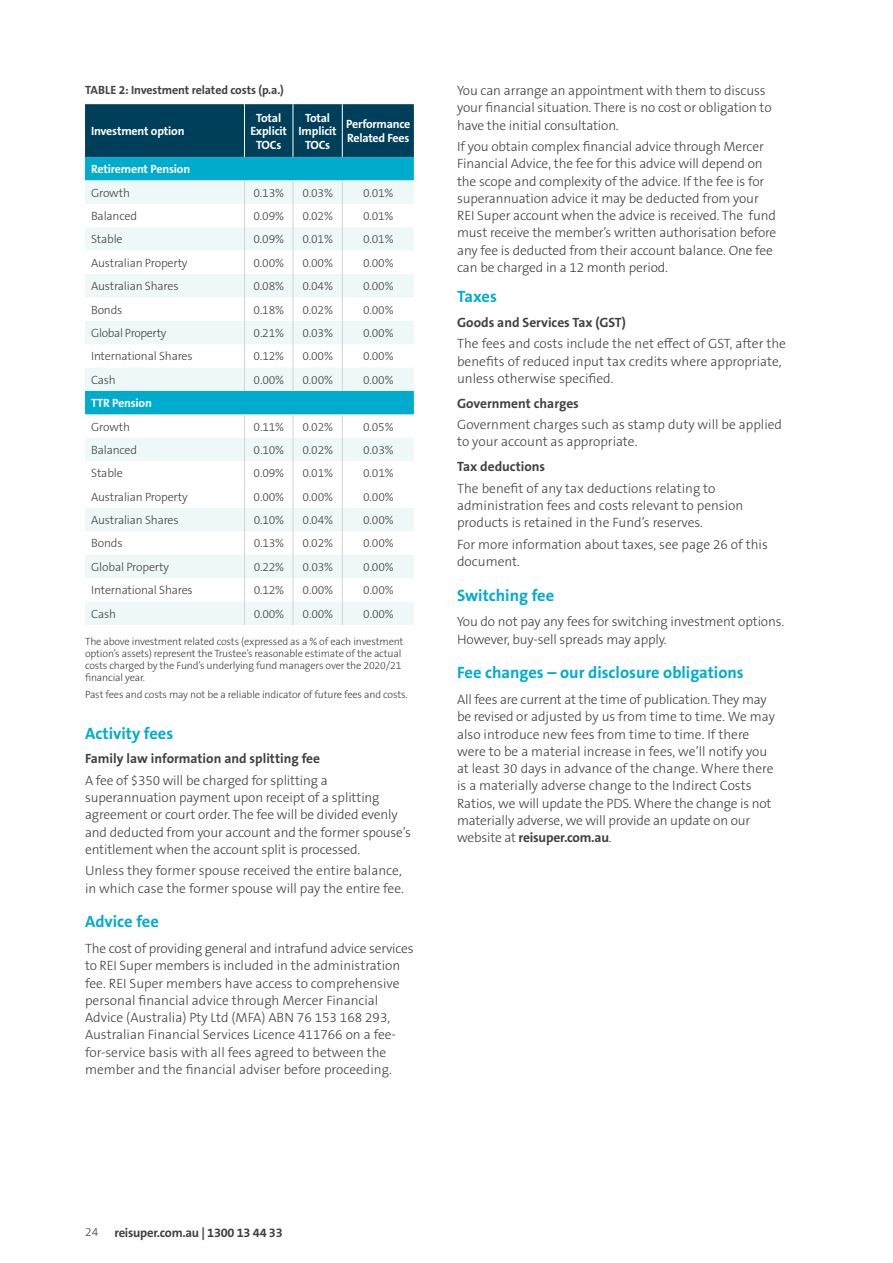
<style>
.page{position:relative;width:893px;height:1263px;background:#fff}
.page>*{position:absolute;margin:0;border:0;box-sizing:border-box;transform-origin:0 0}
.t1{font:700 16.5px "The Sans B W7";color:#00accd}
.t2{font:300 13.5px/17.2px "The Sans B W3";letter-spacing:-.01em;color:#414042}
.t3{font:700 13.5px "The Sans B W7";color:#414042}
.t4{font:700 12.75px "The Sans B W7";letter-spacing:-.02em;color:#414042}
.t5{font:300 12px "The Sans B W3";letter-spacing:-.015em;color:#414042}
.t6{font:700 12px/13.5px "The Sans B W7";letter-spacing:-.015em;color:#fff;text-align:center}
.t7{font:700 12px "The Sans B W7";letter-spacing:-.01em;color:#414042}
.t8{font:300 10.5px/12px "The Sans B W3";letter-spacing:-.015em;color:#414042}
.s1{font-family:"The Sans B W3";font-weight:300}
</style>
<div class="page">
<div style="left:85px;top:104px;width:329px;height:53px;background:#003f5a"></div>
<div style="left:85px;top:157px;width:329px;height:23px;background:#00accd"></div>
<svg style="left:85px;top:391px;width:329px;height:234px"></svg>
<svg style="left:85px;top:180px;width:329px;height:211px"></svg>
<svg style="left:244px;top:414px;width:1px;height:211px"></svg>
<svg style="left:293px;top:414px;width:1px;height:211px"></svg>
<svg style="left:342px;top:414px;width:1px;height:211px"></svg>
<hr style="left:244px;top:104px;width:1px;height:53px;background:#fff">
<hr style="left:293px;top:104px;width:1px;height:53px;background:#fff">
<hr style="left:342px;top:104px;width:1px;height:53px;background:#fff">
<p class="t7" style="left:85px;top:82px;width:200px">TABLE 2: Investment related costs (p.a.)</p>
<p class="t6" style="left:91px;top:124px;width:95px">Investment option</p>
<p class="t6" style="left:250px;top:111px;width:38px">Total<br>Explicit<br>TOCs</p>
<p class="t6" style="left:299px;top:111px;width:40px">Total<br>Implicit<br>TOCs</p>
<p class="t6" style="left:346px;top:118px;width:66px;text-align:left">Performance<br>Related Fees</p>
<p class="t6" style="left:91px;top:162px;width:101px">Retirement Pension</p>
<p class="t5" style="left:91px;top:185px;width:40px">Growth</p>
<p class="t5" style="left:253px;top:185px;width:32px">0.13%</p>
<p class="t5" style="left:302px;top:185px;width:32px">0.03%</p>
<p class="t5" style="left:363px;top:185px;width:32px">0.01%</p>
<p class="t5" style="left:91px;top:208px;width:47px">Balanced</p>
<p class="t5" style="left:254px;top:208px;width:32px">0.09%</p>
<p class="t5" style="left:302px;top:208px;width:32px">0.02%</p>
<p class="t5" style="left:363px;top:208px;width:32px">0.01%</p>
<p class="t5" style="left:91px;top:232px;width:33px">Stable</p>
<p class="t5" style="left:254px;top:232px;width:32px">0.09%</p>
<p class="t5" style="left:302px;top:232px;width:32px">0.01%</p>
<p class="t5" style="left:363px;top:232px;width:32px">0.01%</p>
<p class="t5" style="left:91px;top:255px;width:98px">Australian Property</p>
<p class="t5" style="left:254px;top:255px;width:32px">0.00%</p>
<p class="t5" style="left:302px;top:255px;width:32px">0.00%</p>
<p class="t5" style="left:363px;top:255px;width:32px">0.00%</p>
<p class="t5" style="left:91px;top:278px;width:89px">Australian Shares</p>
<p class="t5" style="left:254px;top:278px;width:32px">0.08%</p>
<p class="t5" style="left:302px;top:278px;width:32px">0.04%</p>
<p class="t5" style="left:363px;top:278px;width:32px">0.00%</p>
<p class="t5" style="left:91px;top:302px;width:33px">Bonds</p>
<p class="t5" style="left:254px;top:302px;width:32px">0.18%</p>
<p class="t5" style="left:302px;top:302px;width:32px">0.02%</p>
<p class="t5" style="left:363px;top:302px;width:32px">0.00%</p>
<p class="t5" style="left:91px;top:325px;width:77px">Global Property</p>
<p class="t5" style="left:254px;top:325px;width:32px">0.21%</p>
<p class="t5" style="left:302px;top:325px;width:32px">0.03%</p>
<p class="t5" style="left:363px;top:325px;width:32px">0.00%</p>
<p class="t5" style="left:91px;top:349px;width:103px">International Shares</p>
<p class="t5" style="left:254px;top:349px;width:32px">0.12%</p>
<p class="t5" style="left:302px;top:349px;width:32px">0.00%</p>
<p class="t5" style="left:363px;top:349px;width:32px">0.00%</p>
<p class="t5" style="left:91px;top:372px;width:26px">Cash</p>
<p class="t5" style="left:254px;top:372px;width:32px">0.00%</p>
<p class="t5" style="left:302px;top:372px;width:32px">0.00%</p>
<p class="t5" style="left:363px;top:372px;width:32px">0.00%</p>
<p class="t6" style="left:91px;top:396px;width:62px">TTR Pension</p>
<p class="t5" style="left:91px;top:419px;width:40px">Growth</p>
<p class="t5" style="left:254px;top:419px;width:32px">0.11%</p>
<p class="t5" style="left:303px;top:419px;width:32px">0.02%</p>
<p class="t5" style="left:363px;top:419px;width:32px">0.05%</p>
<p class="t5" style="left:91px;top:442px;width:47px">Balanced</p>
<p class="t5" style="left:254px;top:442px;width:32px">0.10%</p>
<p class="t5" style="left:303px;top:442px;width:32px">0.02%</p>
<p class="t5" style="left:363px;top:442px;width:32px">0.03%</p>
<p class="t5" style="left:91px;top:465px;width:33px">Stable</p>
<p class="t5" style="left:254px;top:465px;width:32px">0.09%</p>
<p class="t5" style="left:303px;top:465px;width:32px">0.01%</p>
<p class="t5" style="left:363px;top:465px;width:32px">0.01%</p>
<p class="t5" style="left:91px;top:489px;width:98px">Australian Property</p>
<p class="t5" style="left:254px;top:489px;width:32px">0.00%</p>
<p class="t5" style="left:303px;top:489px;width:32px">0.00%</p>
<p class="t5" style="left:363px;top:489px;width:32px">0.00%</p>
<p class="t5" style="left:91px;top:512px;width:89px">Australian Shares</p>
<p class="t5" style="left:254px;top:512px;width:32px">0.10%</p>
<p class="t5" style="left:303px;top:512px;width:32px">0.04%</p>
<p class="t5" style="left:363px;top:512px;width:32px">0.00%</p>
<p class="t5" style="left:91px;top:536px;width:33px">Bonds</p>
<p class="t5" style="left:254px;top:536px;width:32px">0.13%</p>
<p class="t5" style="left:303px;top:536px;width:32px">0.02%</p>
<p class="t5" style="left:363px;top:536px;width:32px">0.00%</p>
<p class="t5" style="left:91px;top:559px;width:79px">Global Property</p>
<p class="t5" style="left:254px;top:559px;width:32px">0.22%</p>
<p class="t5" style="left:303px;top:559px;width:32px">0.03%</p>
<p class="t5" style="left:363px;top:559px;width:32px">0.00%</p>
<p class="t5" style="left:91px;top:582px;width:103px">International Shares</p>
<p class="t5" style="left:254px;top:582px;width:32px">0.12%</p>
<p class="t5" style="left:303px;top:582px;width:32px">0.00%</p>
<p class="t5" style="left:363px;top:582px;width:32px">0.00%</p>
<p class="t5" style="left:91px;top:606px;width:26px">Cash</p>
<p class="t5" style="left:254px;top:606px;width:32px">0.00%</p>
<p class="t5" style="left:303px;top:606px;width:32px">0.00%</p>
<p class="t5" style="left:363px;top:606px;width:32px">0.00%</p>
<p class="t8" style="left:85px;top:636px;width:320px">The above investment related costs (expressed as a % of each investment option’s assets) represent the Trustee’s reasonable estimate of the actual costs charged by the Fund’s underlying fund managers over the 2020/21 financial year.</p>
<p class="t8" style="left:85px;top:688px;width:324px">Past fees and costs may not be a reliable indicator of future fees and costs.</p>
<p class="t1" style="left:85px;top:722px;width:90px">Activity fees</p>
<p class="t3" style="left:85px;top:750px;width:237px">Family law information and splitting fee</p>
<p class="t2" style="left:85px;top:772px;width:327px">A fee of $350 will be charged for splitting a superannuation payment upon receipt of a splitting agreement or court order. The fee will be divided evenly and deducted from your account and the former spouse’s entitlement when the account split is processed.</p>
<p class="t2" style="left:85px;top:862px;width:320px">Unless they former spouse received the entire balance, in which case the former spouse will pay the entire fee.</p>
<p class="t1" style="left:85px;top:911px;width:75px">Advice fee</p>
<p class="t2" style="left:85px;top:940px;width:330px">The cost of providing general and intrafund advice services to REI Super members is included in the administration fee. REI Super members have access to comprehensive personal financial advice through Mercer Financial Advice (Australia) Pty Ltd (MFA) ABN 76 153 168 293, Australian Financial Services Licence 411766 on a fee&shy;for-service basis with all fees agreed to between the member and the financial adviser before proceeding.</p>
<p class="t2" style="left:457px;top:82px;width:316px">You can arrange an appointment with them to discuss your financial situation. There is no cost or obligation to have the initial consultation.</p>
<p class="t2" style="left:457px;top:138px;width:321px">If you obtain complex financial advice through Mercer Financial Advice, the fee for this advice will depend on the scope and complexity of the advice. If the fee is for superannuation advice it may be deducted from your REI Super account when the advice is received. The fund must receive the member’s written authorisation before any fee is deducted from their account balance. One fee can be charged in a 12 month period.</p>
<p class="t1" style="left:457px;top:286px;width:41px">Taxes</p>
<p class="t3" style="left:457px;top:314px;width:170px">Goods and Services Tax (GST)</p>
<p class="t2" style="left:457px;top:335px;width:330px">The fees and costs include the net effect of GST, after the benefits of reduced input tax credits where appropriate, unless otherwise specified.</p>
<p class="t3" style="left:457px;top:394px;width:123px">Government charges</p>
<p class="t2" style="left:457px;top:416px;width:326px">Government charges such as stamp duty will be applied to your account as appropriate.</p>
<p class="t3" style="left:457px;top:458px;width:90px">Tax deductions</p>
<p class="t2" style="left:457px;top:479px;width:288px">The benefit of any tax deductions relating to administration fees and costs relevant to pension products is retained in the Fund’s reserves.</p>
<p class="t2" style="left:457px;top:536px;width:312px">For more information about taxes, see page 26 of this document.</p>
<p class="t1" style="left:457px;top:584px;width:99px">Switching fee</p>
<p class="t2" style="left:457px;top:613px;width:329px">You do not pay any fees for switching investment options.<br>However, buy-sell spreads may apply.</p>
<p class="t1" style="left:457px;top:662px;width:288px">Fee changes – our disclosure obligations</p>
<p class="t2" style="left:457px;top:691px;width:319px">All fees are current at the time of publication. They may be revised or adjusted by us from time to time. We may also introduce new fees from time to time. If there were to be a material increase in fees, we’ll notify you at least 30 days in advance of the change. Where there is a materially adverse change to the Indirect Costs Ratios, we will update the PDS. Where the change is not materially adverse, we will provide an update on our</p>
<p class="t3" style="left:457px;top:829px;width:156px"><span class="s1">website at</span> reisuper.com.au<span class="s1">.</span></p>
<p class="t5" style="left:85px;top:1224px;width:15px">24</p>
<p class="t4" style="left:115px;top:1224px;width:170px">reisuper.com.au | 1300 13 44 33</p>
</div>
